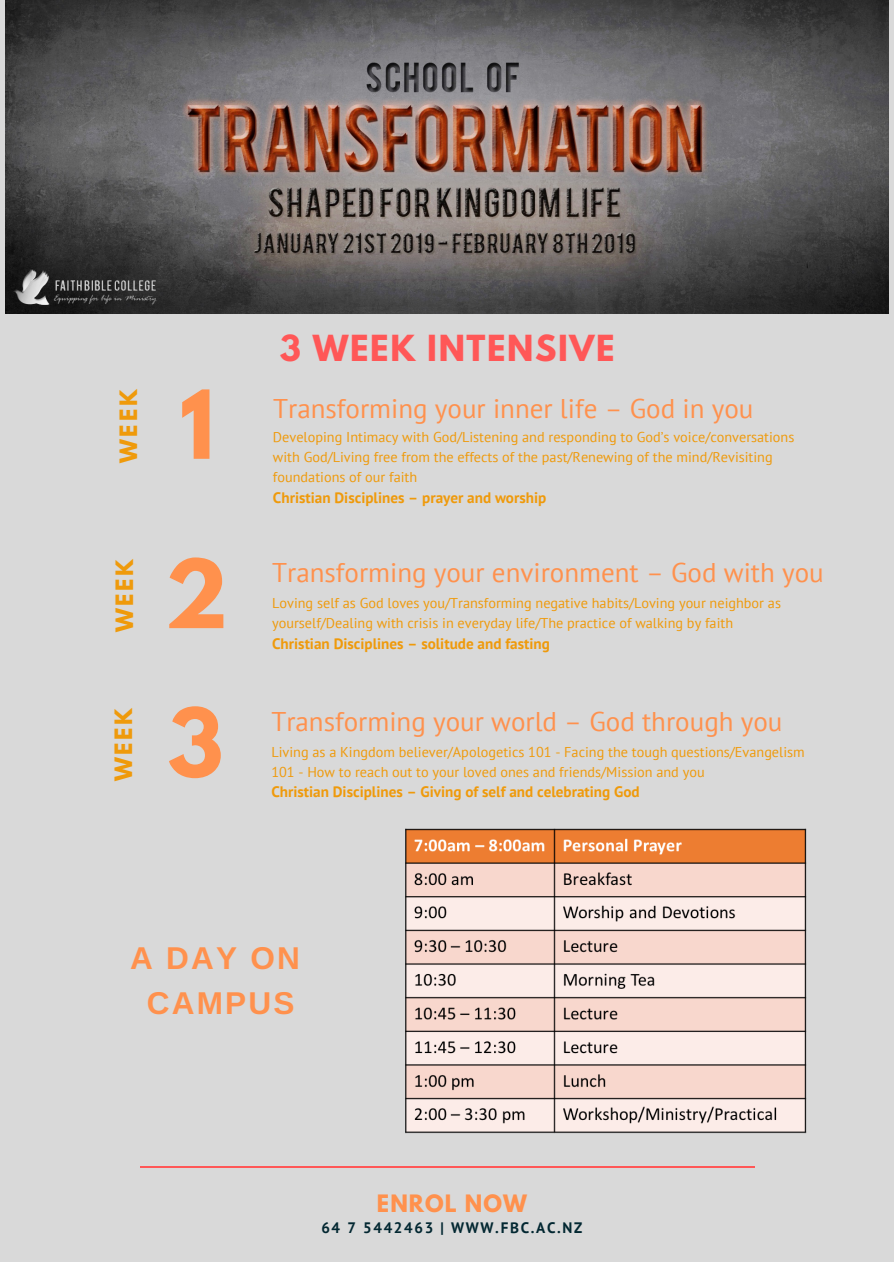
<style>
.page{position:relative;width:894px;height:1264px;background:#fff}
.page>*{position:absolute;margin:0;border:0;box-sizing:border-box;transform-origin:0 0}
.t1{font:700 84px "League Spartan";color:#ff914d}
.t2{font:700 31.8px "League Spartan";letter-spacing:.05em;color:#ff5757}
.t3{font:700 31.5px/45px "Arimo";letter-spacing:.07em;color:#ff914d;text-align:center}
.t4{font:27px "PT Sans";color:#ff914d}
.t5{font:700 21.15px "League Spartan";letter-spacing:.13em;color:#ef9a0b}
.t6{font:700 21.15px "League Spartan";letter-spacing:.05em;color:#ff914d}
.t7{font:700 15.15px "PT Sans";color:#ef9a0b}
.t8{font:700 15.15px "PT Sans";letter-spacing:.11em;color:#022731}
.t9{font:14.25px/19.6px "PT Sans";color:#ef9a0b}
</style>
<div class="page">
<div style="left:0;top:0;width:893px;height:1261px;background:#d9d9d9"></div>
<hr style="left:140px;top:1165px;width:614px;height:2px;background:#ff5757">
<img style="left:5px;top:0;width:883px;height:313px">
<img style="left:405px;top:828px;width:401px;height:306px">
<h3 class="t5" style="left:118px;top:463px;width:75px;rotate:-90deg">WEEK</h3>
<h1 class="t1" style="left:180px;top:383px;width:36px">1</h1>
<h3 class="t5" style="left:114px;top:632px;width:75px;rotate:-90deg">WEEK</h3>
<h1 class="t1" style="left:165px;top:552px;width:65px">2</h1>
<h3 class="t5" style="left:113px;top:781px;width:75px;rotate:-90deg">WEEK</h3>
<h1 class="t1" style="left:167px;top:701px;width:57px">3</h1>
<h2 class="t2" style="left:280px;top:332px;width:336px">3 WEEK INTENSIVE</h2>
<h3 class="t4" style="left:273px;top:390px;width:481px">Transforming your inner life – God in you</h3>
<p class="t9" style="left:273px;top:427px;width:522px">Developing Intimacy with God/Listening and responding to God’s voice/conversations with God/Living free from the effects of the past/Renewing of the mind/Revisiting foundations of our faith</p>
<p class="t7" style="left:273px;top:487px;width:275px">Christian Disciplines – prayer and worship</p>
<h3 class="t4" style="left:272px;top:554px;width:553px">Transforming your environment – God with you</h3>
<p class="t9" style="left:272px;top:593px;width:510px">Loving self as God loves you/Transforming negative habits/Loving your neighbor as yourself/Dealing with crisis in everyday life/The practice of walking by faith</p>
<p class="t7" style="left:272px;top:633px;width:279px">Christian Disciplines – solitude and fasting</p>
<h3 class="t4" style="left:271px;top:703px;width:512px">Transforming your world – God through you</h3>
<p class="t9" style="left:271px;top:741px;width:534px">Living as a Kingdom believer/Apologetics 101 - Facing the tough questions/Evangelism<br>101 - How to reach out to your loved ones and friends/Mission and you</p>
<p class="t7" style="left:271px;top:782px;width:370px">Christian Disciplines – Giving of self and celebrating God</p>
<h3 class="t3" style="left:130px;top:936px;width:171px">A DAY ON<br>CAMPUS</h3>
<h3 class="t6" style="left:377px;top:1192px;width:151px">ENROL NOW</h3>
<p class="t8" style="left:321px;top:1217px;width:262px">64 7 5442463 | WWW.FBC.AC.NZ</p>
</div>
